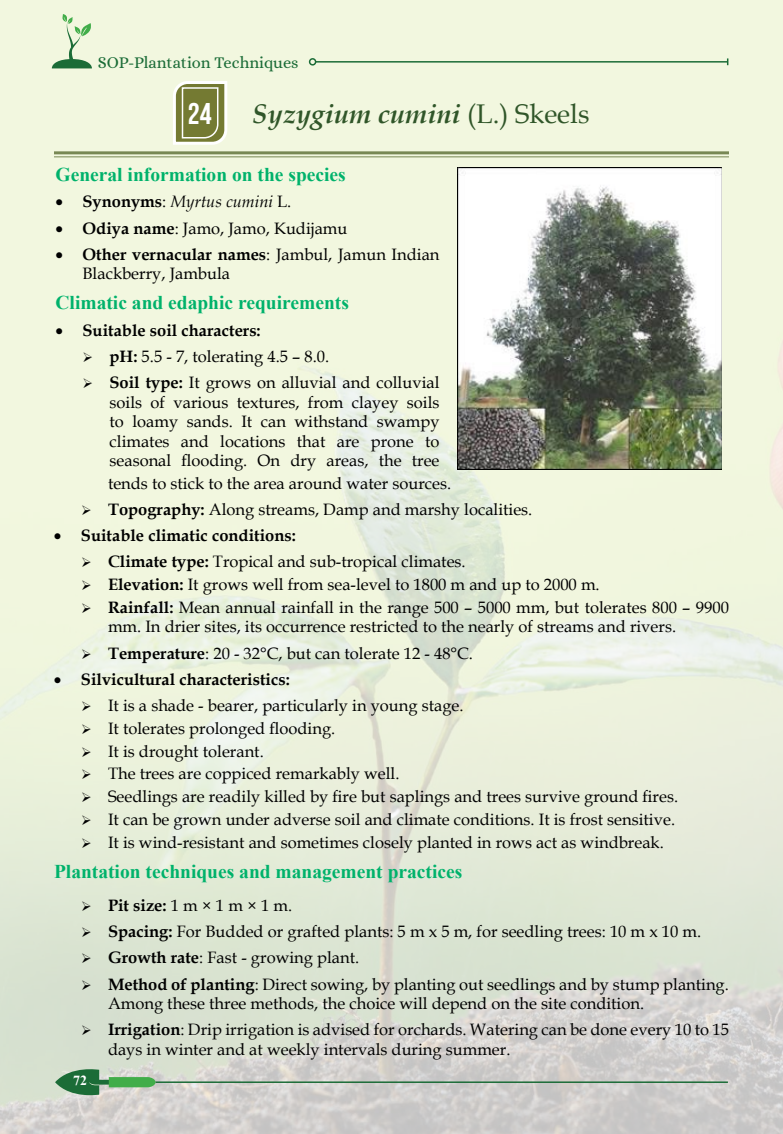
<style>
.page{position:relative;width:783px;height:1134px;background:#fff}
.page>*{position:absolute;margin:0;border:0;box-sizing:border-box;transform-origin:0 0}
.t1{font:700 30px "Bebas Neue";color:#fff}
.t2{font:italic 700 27px "Book Antiqua";color:#305629}
.t3{font:700 19.5px "Times New Roman";color:#00b26b}
.t4{font:700 18px "Kokila";color:#fff}
.t5{font:16.5px/19.5px "Book Antiqua";color:#000}
.t6{font:700 16.5px "Book Antiqua";color:#000}
.t7{font:16.5px "Alice";letter-spacing:-.005em;color:#1b6c37}
.t8{font:italic 16.5px "Book Antiqua";color:#000}
.s1{font-weight:400;font-style:normal}
.s2{font-weight:700;font-style:normal}
.s3{font-style:normal}
.s4{font-weight:700}
</style>
<div class="page">
<img style="left:0;top:0;width:783px;height:1134px">
<hr style="left:316px;top:61px;width:412px;height:2px;background:#1b6c37">
<div style="left:309px;top:58px;width:7px;height:8px;border:2px solid #1b6c37;border-radius:50%"></div>
<svg style="left:52px;top:14px;width:42px;height:54px;background:#c4dcba"></svg>
<svg style="left:55px;top:1065px;width:101px;height:34px;background:#91b696"></svg>
<hr style="left:156px;top:1081px;width:572px;height:2px;background:#1b6c37">
<img style="left:458px;top:168px;width:264px;height:301px">
<svg style="left:171px;top:80px;width:58px;height:66px"></svg>
<hr style="left:54px;top:151px;width:675px;height:3px;background:#788854">
<hr style="left:54px;top:156px;width:675px;height:1px;background:#788854">
<svg style="left:93px;top:362px;width:14px;height:1px"></svg>
<svg style="left:93px;top:388px;width:14px;height:1px"></svg>
<svg style="left:92px;top:515px;width:13px;height:1px"></svg>
<svg style="left:92px;top:567px;width:13px;height:1px"></svg>
<svg style="left:92px;top:590px;width:13px;height:1px"></svg>
<svg style="left:92px;top:613px;width:13px;height:1px"></svg>
<svg style="left:92px;top:659px;width:13px;height:1px"></svg>
<svg style="left:92px;top:711px;width:13px;height:1px"></svg>
<svg style="left:92px;top:734px;width:13px;height:1px"></svg>
<svg style="left:92px;top:757px;width:13px;height:1px"></svg>
<svg style="left:92px;top:779px;width:13px;height:1px"></svg>
<svg style="left:92px;top:802px;width:13px;height:1px"></svg>
<svg style="left:92px;top:825px;width:13px;height:1px"></svg>
<svg style="left:92px;top:848px;width:13px;height:1px"></svg>
<svg style="left:92px;top:911px;width:13px;height:1px"></svg>
<svg style="left:92px;top:937px;width:13px;height:1px"></svg>
<svg style="left:92px;top:963px;width:13px;height:1px"></svg>
<svg style="left:92px;top:989px;width:13px;height:1px"></svg>
<svg style="left:92px;top:1035px;width:13px;height:1px"></svg>
<p class="t7" style="left:98px;top:54px;width:202px">SOP-Plantation Techniques</p>
<h1 class="t1" style="left:188px;top:97px;width:25px">24</h1>
<h2 class="t2" style="left:253px;top:95px;width:338px">Syzygium cumini <span class="s1">(L.) Skeels</span></h2>
<p class="t3" style="left:56px;top:160px;width:292px">General information on the species</p>
<p class="t8" style="left:56px;top:190px;width:237px">• <span class="s2">Synonyms</span><span class="s3">:</span> Myrtus cumini <span class="s3">L.</span></p>
<p class="t5" style="left:56px;top:218px;width:293px">• <span class="s4">Odiya name</span>: Jamo, Jamo, Kudijamu</p>
<p class="t5" style="left:83px;top:244px;width:358px;text-indent:-27px">• <span class="s4">Other vernacular names</span>: Jambul, Jamun Indian<br>Blackberry, Jambula</p>
<p class="t3" style="left:56px;top:289px;width:295px">Climatic and edaphic requirements</p>
<p class="t6" style="left:56px;top:319px;width:207px">• Suitable soil characters:</p>
<p class="t5" style="left:83px;top:346px;width:248px">➢ <span class="s4">pH:</span> 5.5 - 7, tolerating 4.5 – 8.0.</p>
<p class="t5" style="left:110px;top:372px;width:332px;text-align:justify;text-indent:-27px">➢ <span class="s4">Soil type:</span> It grows on alluvial and colluvial soils of various textures, from clayey soils to loamy sands. It can withstand swampy climates and locations that are prone to seasonal flooding. On dry areas, the tree</p>
<p class="t5" style="left:108px;top:473px;width:345px">tends to stick to the area around water sources.</p>
<p class="t5" style="left:81px;top:499px;width:453px">➢ <span class="s4">Topography:</span> Along streams, Damp and marshy localities.</p>
<p class="t6" style="left:54px;top:524px;width:243px">• Suitable climatic conditions:</p>
<p class="t5" style="left:81px;top:552px;width:386px">➢ <span class="s4">Climate type:</span> Tropical and sub-tropical climates.</p>
<p class="t5" style="left:81px;top:574px;width:520px">➢ <span class="s4">Elevation:</span> It grows well from sea-level to 1800 m and up to 2000 m.</p>
<p class="t5" style="left:108px;top:597px;width:622px;text-indent:-27px">➢ <span class="s4">Rainfall:</span> Mean annual rainfall in the range 500 – 5000 mm, but tolerates 800 – 9900 mm. In drier sites, its occurrence restricted to the nearly of streams and rivers.</p>
<p class="t5" style="left:81px;top:643px;width:394px">➢ <span class="s4">Temperature</span>: 20 - 32°C, but can tolerate 12 - 48°C.</p>
<p class="t6" style="left:54px;top:668px;width:237px">• Silvicultural characteristics:</p>
<p class="t5" style="left:81px;top:695px;width:384px">➢ It is a shade - bearer, particularly in young stage.</p>
<p class="t5" style="left:81px;top:718px;width:256px">➢ It tolerates prolonged flooding.</p>
<p class="t5" style="left:81px;top:741px;width:184px">➢ It is drought tolerant.</p>
<p class="t5" style="left:81px;top:764px;width:320px">➢ The trees are coppiced remarkably well.</p>
<p class="t5" style="left:81px;top:786px;width:599px">➢ Seedlings are readily killed by fire but saplings and trees survive ground fires.</p>
<p class="t5" style="left:81px;top:809px;width:596px">➢ It can be grown under adverse soil and climate conditions. It is frost sensitive.</p>
<p class="t5" style="left:81px;top:832px;width:584px">➢ It is wind-resistant and sometimes closely planted in rows act as windbreak.</p>
<p class="t3" style="left:54px;top:857px;width:410px">Plantation techniques and management practices</p>
<p class="t5" style="left:81px;top:895px;width:213px">➢ <span class="s4">Pit size:</span> 1 m × 1 m × 1 m.</p>
<p class="t5" style="left:81px;top:921px;width:622px">➢ <span class="s4">Spacing:</span> For Budded or grafted plants: 5 m x 5 m, for seedling trees: 10 m x 10 m.</p>
<p class="t5" style="left:81px;top:948px;width:280px">➢ <span class="s4">Growth rate</span>: Fast - growing plant.</p>
<p class="t5" style="left:108px;top:974px;width:622px;text-indent:-27px">➢ <span class="s4">Method of planting</span>: Direct sowing, by planting out seedlings and by stump planting.<br>Among these three methods, the choice will depend on the site condition.</p>
<p class="t5" style="left:108px;top:1020px;width:623px;text-indent:-27px">➢ <span class="s4">Irrigation</span>: Drip irrigation is advised for orchards. Watering can be done every 10 to 15 days in winter and at weekly intervals during summer.</p>
<p class="t4" style="left:73px;top:1070px;width:15px">72</p>
</div>
